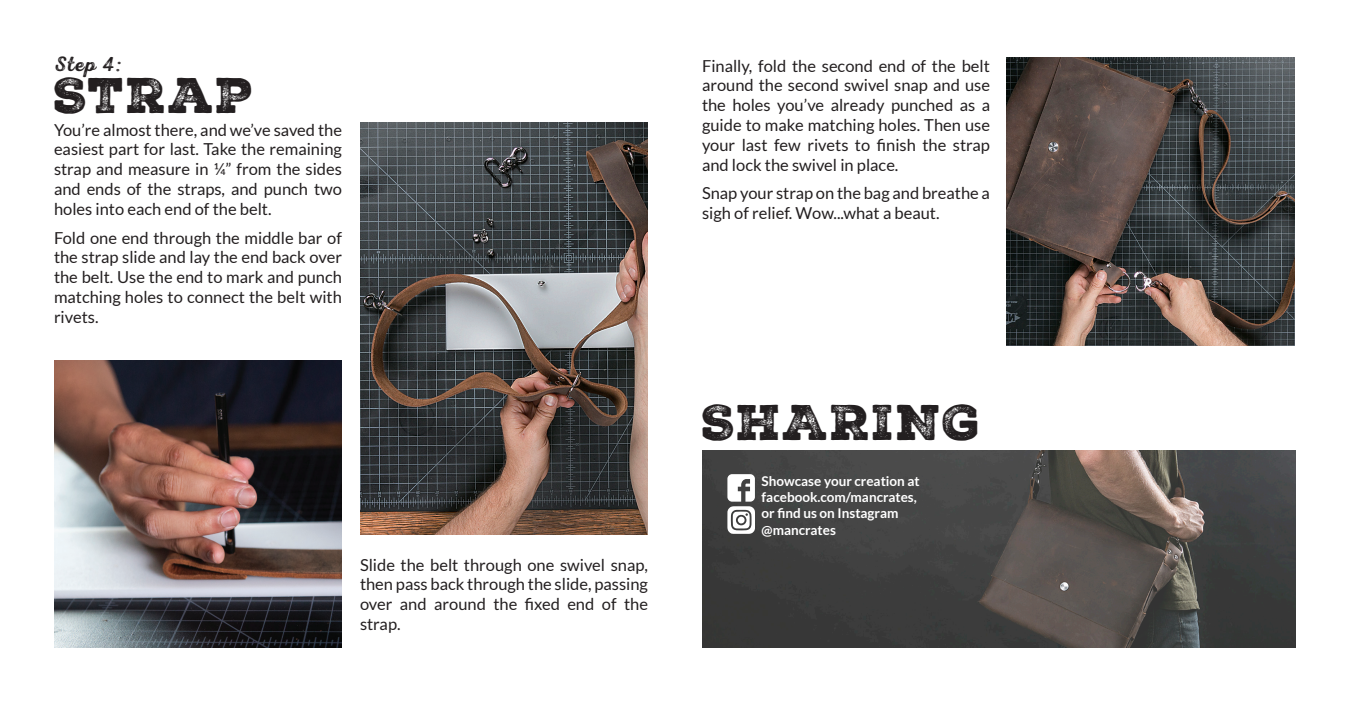
<style>
.page{position:relative;width:1350px;height:702px;background:#fff}
.page>*{position:absolute;margin:0;border:0;box-sizing:border-box;transform-origin:0 0}
.t1{font:48.6px "Nexa Rust Slab Black 3";letter-spacing:.03em;color:#231f20}
.t2{font:21px "Nexa Rust Script S 3";color:#231f20}
.t3{font:16.5px/19.8px "Lato";color:#231f20;text-align:justify}
.t4{font:700 13.5px/16.2px "Lato";color:#fff}
</style>
<div class="page">
<img style="left:702px;top:450px;width:594px;height:198px">
<img style="left:360px;top:122px;width:288px;height:413px">
<svg style="left:727px;top:474px;width:28px;height:60px"></svg>
<img style="left:1007px;top:57px;width:288px;height:289px">
<img style="left:54px;top:360px;width:288px;height:288px">
<p class="t2" style="left:54px;top:51px;width:70px">Step 4:</p>
<h1 class="t1" style="left:54px;top:63px;width:201px">Strap</h1>
<p class="t3" style="left:54px;top:120px;width:290px">You’re almost there, and we’ve saved the easiest part for last. Take the remaining strap and measure in ¼” from the sides and ends of the straps, and punch two holes into each end of the belt.</p>
<p class="t3" style="left:54px;top:228px;width:290px">Fold one end through the middle bar of the strap slide and lay the end back over the belt. Use the end to mark and punch matching holes to connect the belt with rivets.</p>
<p class="t3" style="left:360px;top:555px;width:290px">Slide the belt through one swivel snap, then pass back through the slide, passing over and around the fixed end of the strap.</p>
<p class="t3" style="left:702px;top:56px;width:290px">Finally, fold the second end of the belt around the second swivel snap and use the holes you’ve already punched as a guide to make matching holes. Then use your last few rivets to finish the strap and lock the swivel in place.</p>
<p class="t3" style="left:702px;top:183px;width:289px">Snap your strap on the bag and breathe a sigh of relief. Wow...what a beaut.</p>
<h1 class="t1" style="left:702px;top:390px;width:280px">SHARING</h1>
<p class="t4" style="left:762px;top:473px;width:160px">Showcase your creation at facebook.com/mancrates, or find us on Instagram @mancrates</p>
</div>
